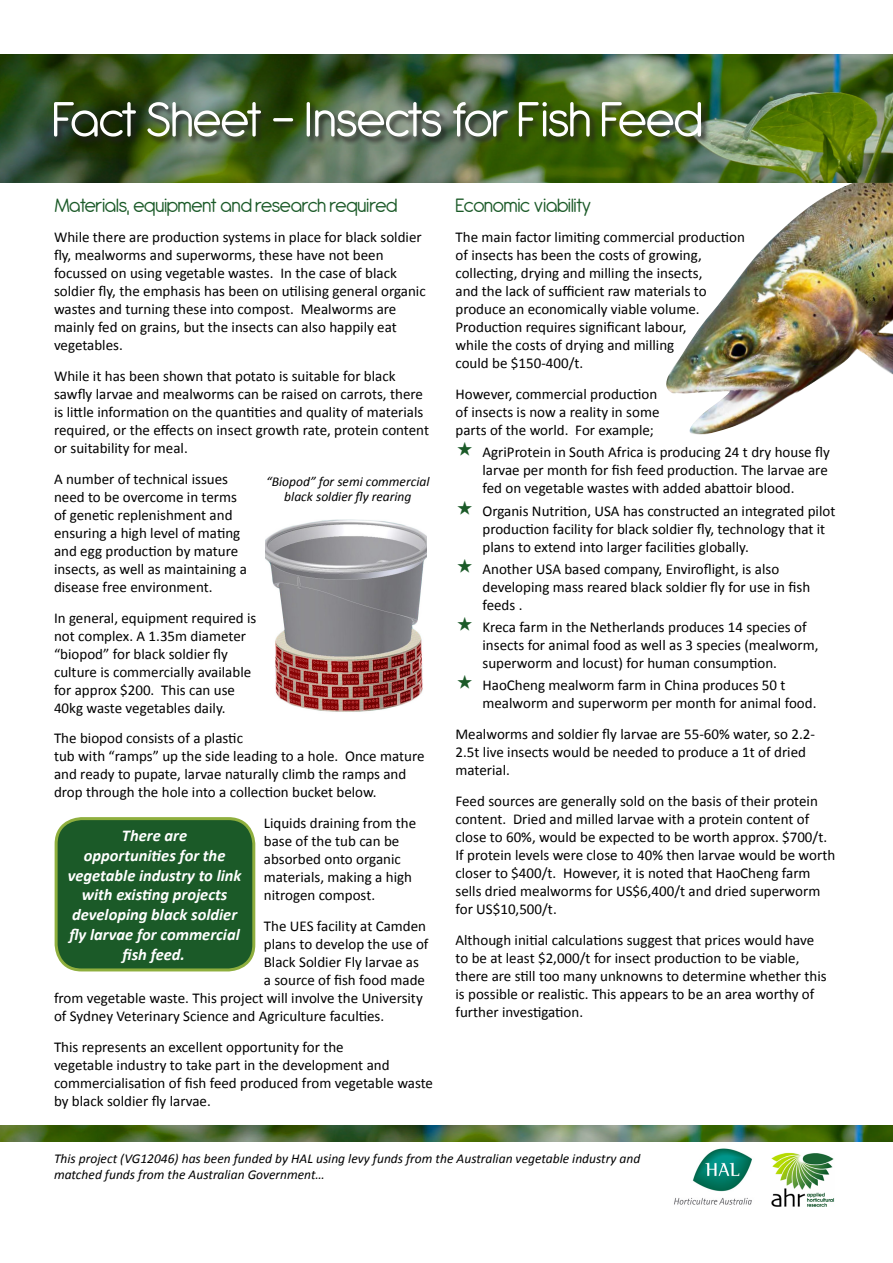
<style>
.page{position:relative;width:893px;height:1263px;background:#fff}
.page>*{position:absolute;margin:0;border:0;box-sizing:border-box;transform-origin:0 0}
.t1{font:21px "Antipasto";letter-spacing:-.04em;color:#1b5a28}
.t2{font:italic 700 16.5px/19.8px "Calibri";color:#fff;text-align:center}
.t3{font:15px/18px "Calibri";color:#000}
.t4{font:italic 13.5px/16.2px "Calibri";color:#000}
</style>
<div class="page">
<img style="left:0;top:54px;width:893px;height:129px">
<img style="left:0;top:1125px;width:893px;height:16px">
<img style="left:674px;top:1148px;width:78px;height:57px">
<img style="left:771px;top:1152px;width:63px;height:55px">
<div style="left:54px;top:102px;width:656px;height:43px;background:#231f20;opacity:.8"></div>
<img style="left:54px;top:102px;width:647px;height:35px">
<div style="left:56px;top:819px;width:198px;height:151px;background:#1b5a28;border-radius:26px"></div>
<div style="left:55px;top:817px;width:200px;height:154px;border:3px solid #8faf3e;border-radius:26px"></div>
<img style="left:265px;top:519px;width:161px;height:193px">
<img style="left:666px;top:183px;width:227px;height:252px">
<h1 class="t1" style="left:54px;top:193px;width:345px">Materials, equipment and research required</h1>
<p class="t3" style="left:54px;top:228px;width:373px">While there are production systems in place for black soldier fly, mealworms and superworms, these have not been focussed on using vegetable wastes. In the case of black soldier fly, the emphasis has been on utilising general organic wastes and turning these into compost. Mealworms are mainly fed on grains, but the insects can also happily eat vegetables.</p>
<p class="t3" style="left:54px;top:367px;width:377px">While it has been shown that potato is suitable for black sawfly larvae and mealworms can be raised on carrots, there is little information on the quantities and quality of materials required, or the effects on insect growth rate, protein content or suitability for meal.</p>
<p class="t3" style="left:54px;top:470px;width:194px">A number of technical issues need to be overcome in terms of genetic replenishment and ensuring a high level of mating and egg production by mature insects, as well as maintaining a disease free environment.</p>
<p class="t3" style="left:54px;top:609px;width:204px">In general, equipment required is not complex. A 1.35m diameter “biopod” for black soldier fly culture is commercially available for approx $200. This can use<br>40kg waste vegetables daily.</p>
<p class="t3" style="left:54px;top:729px;width:372px">The biopod consists of a plastic<br>tub with “ramps” up the side leading to a hole. Once mature and ready to pupate, larvae naturally climb the ramps and drop through the hole into a collection bucket below.</p>
<p class="t3" style="left:264px;top:814px;width:154px">Liquids draining from the base of the tub can be absorbed onto organic materials, making a high nitrogen compost.</p>
<p class="t3" style="left:264px;top:917px;width:164px">The UES facility at Camden</p>
<p class="t3" style="left:264px;top:935px;width:166px">plans to develop the use of</p>
<p class="t3" style="left:264px;top:953px;width:157px">Black Soldier Fly larvae as</p>
<p class="t3" style="left:264px;top:971px;width:163px">a source of fish food made</p>
<p class="t3" style="left:54px;top:989px;width:370px">from vegetable waste. This project will involve the University</p>
<p class="t3" style="left:54px;top:1007px;width:332px">of Sydney Veterinary Science and Agriculture faculties.</p>
<p class="t3" style="left:54px;top:1038px;width:381px">This represents an excellent opportunity for the<br>vegetable industry to take part in the development and commercialisation of fish feed produced from vegetable waste by black soldier fly larvae.</p>
<p class="t4" style="left:266px;top:473px;width:165px;line-height:15px;text-align:center">“Biopod” for semi commercial black soldier fly rearing</p>
<p class="t2" style="left:68px;top:826px;width:175px">There are<br>opportunities for the vegetable industry to link with existing projects developing black soldier fly larvae for commercial fish feed.</p>
<h1 class="t1" style="left:455px;top:193px;width:137px">Economic viability</h1>
<p class="t3" style="left:455px;top:228px;width:291px">The main factor limiting commercial production of insects has been the costs of growing, collecting, drying and milling the insects,<br>and the lack of sufficient raw materials to produce an economically viable volume.<br>Production requires significant labour,<br>while the costs of drying and milling<br>could be $150-400/t.</p>
<p class="t3" style="left:455px;top:385px;width:205px">However, commercial production of insects is now a reality in some parts of the world. For example;</p>
<p class="t3" style="left:482px;top:443px;width:349px">AgriProtein in South Africa is producing 24 t dry house fly larvae per month for fish feed production. The larvae are fed on vegetable wastes with added abattoir blood.</p>
<p class="t3" style="left:482px;top:502px;width:354px">Organis Nutrition, USA has constructed an integrated pilot production facility for black soldier fly, technology that it plans to extend into larger facilities globally.</p>
<p class="t3" style="left:482px;top:560px;width:329px">Another USA based company, Enviroflight, is also developing mass reared black soldier fly for use in fish feeds .</p>
<p class="t3" style="left:482px;top:618px;width:337px">Kreca farm in the Netherlands produces 14 species of insects for animal food as well as 3 species (mealworm, superworm and locust) for human consumption.</p>
<p class="t3" style="left:482px;top:676px;width:335px">HaoCheng mealworm farm in China produces 50 t mealworm and superworm per month for animal food.</p>
<p class="t3" style="left:455px;top:725px;width:361px">Mealworms and soldier fly larvae are 55-60% water, so 2.2-<br>2.5t live insects would be needed to produce a 1t of dried material.</p>
<p class="t3" style="left:455px;top:792px;width:381px">Feed sources are generally sold on the basis of their protein content. Dried and milled larvae with a protein content of close to 60%, would be expected to be worth approx. $700/t.<br>If protein levels were close to 40% then larvae would be worth closer to $400/t. However, it is noted that HaoCheng farm sells dried mealworms for US$6,400/t and dried superworm for US$10,500/t.</p>
<p class="t3" style="left:455px;top:931px;width:373px">Although initial calculations suggest that prices would have to be at least $2,000/t for insect production to be viable, there are still too many unknowns to determine whether this is possible or realistic. This appears to be an area worthy of further investigation.</p>
<p class="t4" style="left:54px;top:1150px;width:588px">This project (VG12046) has been funded by HAL using levy funds from the Australian vegetable industry and matched funds from the Australian Government…</p>
</div>
